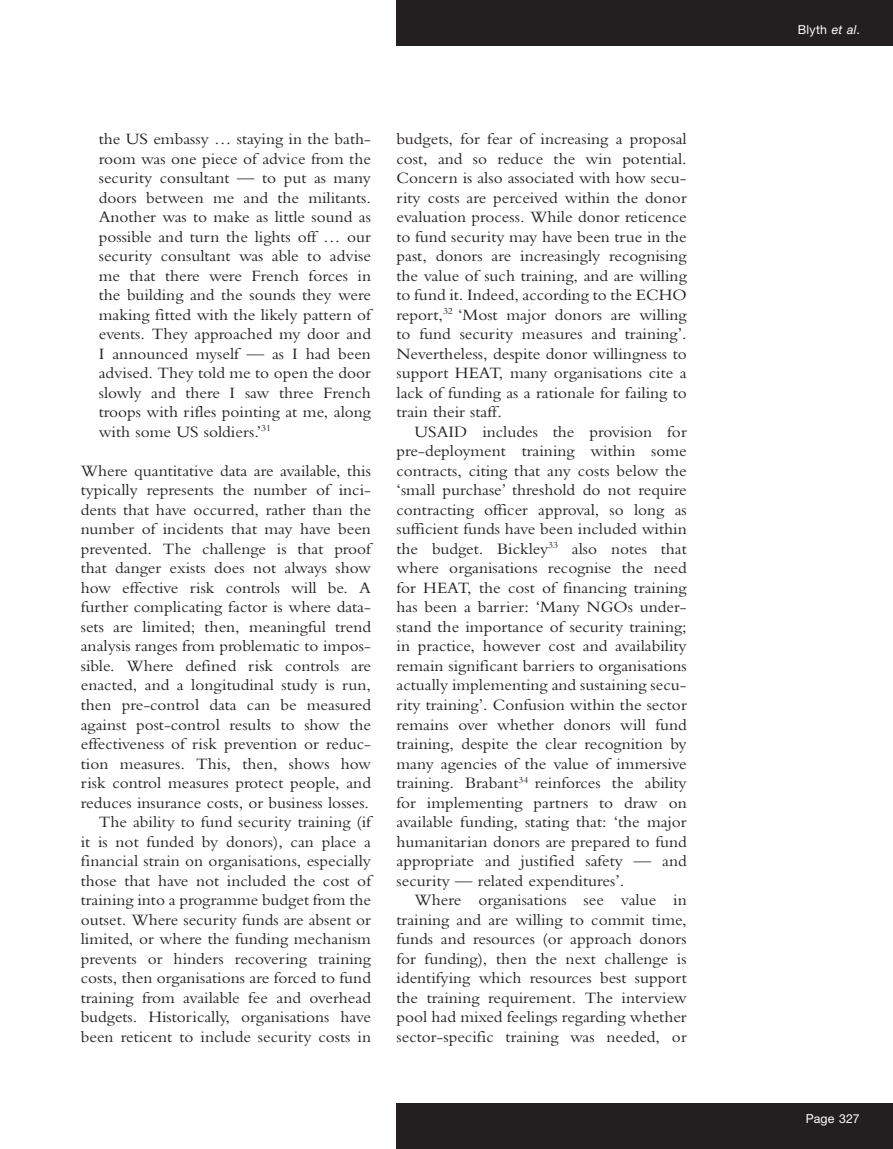
<style>
.page{position:relative;width:893px;height:1149px;background:#fff}
.page>*{position:absolute;margin:0;border:0;box-sizing:border-box;transform-origin:0 0}
.text_indent{font:16.5px/19.5px "Bembo MT Pro";color:#231f20;text-align:justify;scale:1.05 1}
.text_sp_ab{font:16.5px/19.5px "Bembo MT Pro";color:#231f20;text-align:justify;scale:1.05 1}
.extract{font:16.5px/19.5px "Bembo MT Pro";color:#231f20;text-align:justify;scale:1.05 1}
.t1{font:12.3px "Helvetica Neue LT Pro";letter-spacing:.01em;color:#fff}
.s1{font-style:italic}
</style>
<div class="page">
<div style="left:397px;top:0;width:496px;height:46px;background:#231f20"></div>
<div style="left:397px;top:1103px;width:496px;height:45px;background:#231f20"></div>
<p class="extract" style="left:99px;top:129px;width:261px">the US embassy … staying in the bath&shy;room was one piece of advice from the security consultant — to put as many doors between me and the militants.<br>Another was to make as little sound as possible and turn the lights off … our security consultant was able to advise me that there were French forces in the building and the sounds they were making fitted with the likely pattern of events. They approached my door and I announced myself — as I had been advised. They told me to open the door slowly and there I saw three French troops with rifles pointing at me, along with some US soldiers.’<sup>31</sup></p>
<p class="text_sp_ab" style="left:81px;top:460px;width:278px">Where quantitative data are available, this typically represents the number of inci&shy;dents that have occurred, rather than the number of incidents that may have been prevented. The challenge is that proof that danger exists does not always show how effective risk controls will be. A further complicating factor is where data&shy;sets are limited; then, meaningful trend analysis ranges from problematic to impos&shy;sible. Where defined risk controls are enacted, and a longitudinal study is run, then pre-control data can be measured against post-control results to show the effectiveness of risk prevention or reduc&shy;tion measures. This, then, shows how risk control measures protect people, and reduces insurance costs, or business losses.</p>
<p class="text_indent" style="left:81px;top:811px;width:278px;text-indent:18px">The ability to fund security training (if it is not funded by donors), can place a financial strain on organisations, especially those that have not included the cost of training into a programme budget from the outset. Where security funds are absent or limited, or where the funding mechanism prevents or hinders recovering training costs, then organisations are forced to fund training from available fee and overhead budgets. Historically, organisations have been reticent to include security costs in</p>
<p class="text_indent" style="left:396px;top:129px;width:278px">budgets, for fear of increasing a proposal cost, and so reduce the win potential.<br>Concern is also associated with how secu&shy;rity costs are perceived within the donor evaluation process. While donor reticence to fund security may have been true in the past, donors are increasingly recognising the value of such training, and are willing to fund it. Indeed, according to the ECHO report,<sup>32</sup> ‘Most major donors are willing to fund security measures and training’.<br>Nevertheless, despite donor willingness to support HEAT, many organisations cite a lack of funding as a rationale for failing to train their staff.</p>
<p class="text_indent" style="left:396px;top:421px;width:278px;text-indent:18px">USAID includes the provision for pre-deployment training within some contracts, citing that any costs below the ‘small purchase’ threshold do not require contracting officer approval, so long as sufficient funds have been included within the budget. Bickley<sup>33</sup> also notes that where organisations recognise the need for HEAT, the cost of financing training has been a barrier: ‘Many NGOs under&shy;stand the importance of security training; in practice, however cost and availability remain significant barriers to organisations actually implementing and sustaining secu&shy;rity training’. Confusion within the sector remains over whether donors will fund training, despite the clear recognition by many agencies of the value of immersive training. Brabant<sup>34</sup> reinforces the ability for implementing partners to draw on available funding, stating that: ‘the major humanitarian donors are prepared to fund appropriate and justified safety — and security — related expenditures’.</p>
<p class="text_indent" style="left:396px;top:889px;width:278px;text-indent:18px">Where organisations see value in training and are willing to commit time, funds and resources (or approach donors for funding), then the next challenge is identifying which resources best support the training requirement. The interview pool had mixed feelings regarding whether sector-specific training was needed, or</p>
<p class="t1" style="left:798px;top:22px;width:63px">Blyth <span class="s1">et al</span>.</p>
<p class="t1" style="left:806px;top:1110px;width:56px">Page 327</p>
</div>
